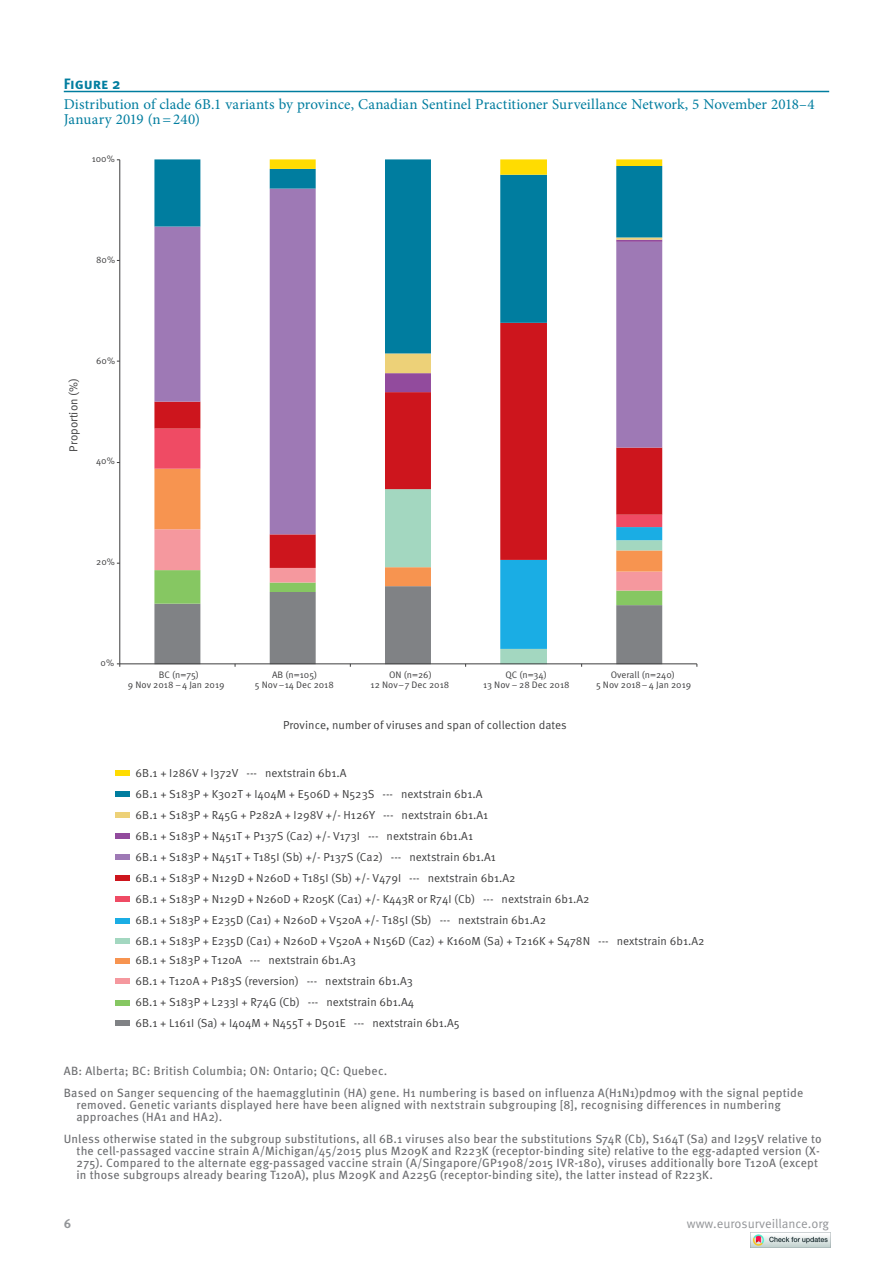
<style>
.page{position:relative;width:893px;height:1263px;background:#fff}
.page>*{position:absolute;margin:0;border:0;box-sizing:border-box;transform-origin:0 0}
.t1{font:15px/15px "Minion Pro";letter-spacing:.005em;color:#007d9f}
.t2{font:700 15px "Meta Pro";letter-spacing:-.005em;color:#007d9f}
.t3{font:12.75px "Meta Pro";color:#939598}
.t4{font:700 12.75px "Meta Pro";color:#939598}
.t5{font:12px/12px "Meta Pro";letter-spacing:.01em;color:#6c6d70}
.t6{font:11.55px/21px "Meta Pro";color:#3e3e3f}
.t7{font:9.45px/10.9px "Meta Pro";color:#3e3e3f;text-align:center}
</style>
<div class="page">
<hr style="left:64px;top:91px;width:765px;height:1px;background:#007d9f">
<svg style="left:154px;top:353px;width:508px;height:174px"></svg>
<svg style="left:385px;top:353px;width:277px;height:39px"></svg>
<svg style="left:154px;top:159px;width:508px;height:194px"></svg>
<svg style="left:270px;top:159px;width:392px;height:16px"></svg>
<hr style="left:119px;top:160px;width:1px;height:504px;background:#3e3e3f">
<hr style="left:120px;top:663px;width:577px;height:1px;background:#3e3e3f">
<svg style="left:154px;top:527px;width:508px;height:140px"></svg>
<div style="left:115px;top:770px;width:15px;height:6px;background:#ffdc01"></div>
<div style="left:115px;top:792px;width:15px;height:5px;background:#007d9f"></div>
<div style="left:115px;top:812px;width:15px;height:6px;background:#edd178"></div>
<div style="left:115px;top:833px;width:15px;height:6px;background:#924b9d"></div>
<div style="left:115px;top:854px;width:15px;height:6px;background:#9e79b5"></div>
<div style="left:115px;top:876px;width:15px;height:5px;background:#cd151d"></div>
<div style="left:115px;top:897px;width:15px;height:5px;background:#ef4b64"></div>
<div style="left:115px;top:918px;width:15px;height:5px;background:#1aade4"></div>
<div style="left:115px;top:939px;width:15px;height:5px;background:#a3d7c0"></div>
<div style="left:115px;top:958px;width:15px;height:5px;background:#f79450"></div>
<div style="left:115px;top:979px;width:15px;height:5px;background:#f5989e"></div>
<div style="left:115px;top:1000px;width:15px;height:5px;background:#86c762"></div>
<div style="left:115px;top:1021px;width:15px;height:5px;background:#808285"></div>
<img style="left:750px;top:1232px;width:80px;height:16px">
<p class="t2" style="left:64px;top:74px;width:58px">Figure 2</p>
<p class="t1" style="left:64px;top:97px;width:752px">Distribution of clade 6B.1 variants by province, Canadian Sentinel Practitioner Surveillance Network, 5 November 2018–4<br>January 2019 (n=240)</p>
<p class="t7" style="left:92px;top:153px;width:25px">100%</p>
<p class="t7" style="left:96px;top:254px;width:20px">80%</p>
<p class="t6" style="left:63px;top:451px;width:75px;rotate:-90deg">Proportion (%)</p>
<p class="t7" style="left:96px;top:355px;width:20px">60%</p>
<p class="t7" style="left:96px;top:456px;width:20px">40%</p>
<p class="t7" style="left:96px;top:557px;width:20px">20%</p>
<p class="t7" style="left:101px;top:658px;width:15px">0%</p>
<p class="t7" style="left:128px;top:669px;width:98px">BC (n=75)<br>9 Nov 2018 –4 Jan 2019</p>
<p class="t7" style="left:255px;top:669px;width:80px">AB (n=105)<br>5 Nov–14 Dec 2018</p>
<p class="t7" style="left:371px;top:669px;width:80px">ON (n=26)<br>12 Nov–7 Dec 2018</p>
<p class="t7" style="left:483px;top:669px;width:88px">QC (n=34)<br>13 Nov – 28 Dec 2018</p>
<p class="t7" style="left:596px;top:669px;width:97px">Overall (n=240)<br>5 Nov 2018–4 Jan 2019</p>
<p class="t6" style="left:283px;top:714px;width:285px">Province, number of viruses and span of collection dates</p>
<p class="t6" style="left:136px;top:763px;width:570px">6B.1 + I286V + I372V --- nextstrain 6b1.A<br>6B.1 + S183P + K302T + I404M + E506D + N523S --- nextstrain 6b1.A<br>6B.1 + S183P + R45G + P282A + I298V +/- H126Y --- nextstrain 6b1.A1<br>6B.1 + S183P + N451T + P137S (Ca2) +/- V173I --- nextstrain 6b1.A1<br>6B.1 + S183P + N451T + T185I (Sb) +/- P137S (Ca2) --- nextstrain 6b1.A1<br>6B.1 + S183P + N129D + N260D + T185I (Sb) +/- V479I --- nextstrain 6b1.A2<br>6B.1 + S183P + N129D + N260D + R205K (Ca1) +/- K443R or R74I (Cb) --- nextstrain 6b1.A2<br>6B.1 + S183P + E235D (Ca1) + N260D + V520A +/- T185I (Sb) --- nextstrain 6b1.A2<br>6B.1 + S183P + E235D (Ca1) + N260D + V520A + N156D (Ca2) + K160M (Sa) + T216K + S478N --- nextstrain 6b1.A2</p>
<p class="t6" style="left:135px;top:950px;width:326px">6B.1 + S183P + T120A --- nextstrain 6b1.A3<br>6B.1 + T120A + P183S (reversion) --- nextstrain 6b1.A3<br>6B.1 + S183P + L233I + R74G (Cb) --- nextstrain 6b1.A4<br>6B.1 + L161I (Sa) + I404M + N455T + D501E --- nextstrain 6b1.A5</p>
<p class="t5" style="left:64px;top:1060px;width:741px;line-height:22px">AB: Alberta; BC: British Columbia; ON: Ontario; QC: Quebec.<br>Based on Sanger sequencing of the haemagglutinin (HA) gene. H1 numbering is based on influenza A(H1N1)pdm09 with the signal peptide</p>
<p class="t5" style="left:77px;top:1099px;width:706px">removed. Genetic variants displayed here have been aligned with nextstrain subgrouping [8], recognising differences in numbering approaches (HA1 and HA2).</p>
<p class="t5" style="left:77px;top:1133px;width:746px;text-indent:-13px">Unless otherwise stated in the subgroup substitutions, all 6B.1 viruses also bear the substitutions S74R (Cb), S164T (Sa) and I295V relative to the cell-passaged vaccine strain A/Michigan/45/2015 plus M209K and R223K (receptor-binding site) relative to the egg-adapted version (X-275). Compared to the alternate egg-passaged vaccine strain (A/Singapore/GP1908/2015 IVR-180), viruses additionally bore T120A (except in those subgroups already bearing T120A), plus M209K and A225G (receptor-binding site), the latter instead of R223K.</p>
<p class="t4" style="left:64px;top:1215px;width:9px">6</p>
<p class="t3" style="left:687px;top:1215px;width:144px">www.eurosurveillance.org</p>
</div>
